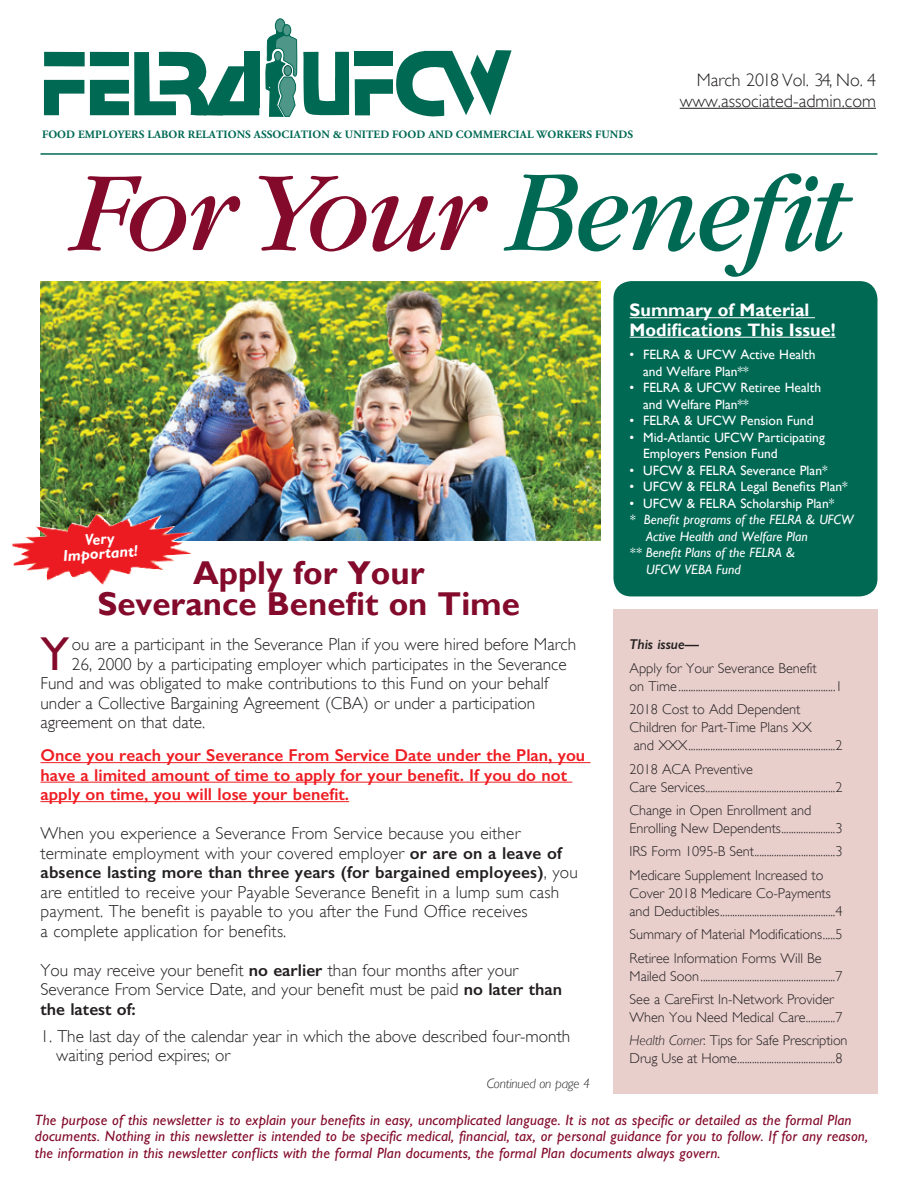
<style>
.page{position:relative;width:918px;height:1188px;background:#fff}
.page>*{position:absolute;margin:0;border:0;box-sizing:border-box;transform-origin:0 0}
.t1{font:italic 117.75px "Garamond";letter-spacing:-.03em;color:#830a2b}
.New_Body{font:47.85px "Gill Sans";color:#830a2b}
.new_article_title{font:700 33px "Gill Sans";color:#830a2b}
.t2{font:300 18px "Gill Sans";color:#231f20}
.new_bullets-indent2{font:700 18px/19.5px "Gill Sans";color:#fff}
.new_body_no_indent{font:300 17.25px/19.5px "Gill Sans";letter-spacing:.01em;color:#231f20}
.New_Body-2{font:300 17.25px "Gill Sans";color:#231f20}
.new_body_no_indent-2{font:600 17.25px/19.5px "Gill Sans";color:#ee1d23}
.t3{font:italic 700 15.75px "Gill Sans";color:#fff}
.disclaimer{font:italic 15px/16.5px "Gill Sans";letter-spacing:.01em;color:#830a2b}
.NEW_TOC__1{font:300 14.25px/18px "Gill Sans";letter-spacing:-.005em;color:#231f20}
.NEW_TOC__1-2{font:italic 600 14.25px "Gill Sans";letter-spacing:-.005em;color:#231f20}
.t4{font:13.5px/16.5px "Gill Sans";color:#fff}
.new_bullets-indent2-2{font:italic 13.5px/16.5px "Gill Sans";color:#fff}
.disclaimer-2{font:italic 300 13.5px "Gill Sans";letter-spacing:-.015em;color:#231f20}
.t5{font:700 11.25px "Adobe Garamond Pro";letter-spacing:.01em;color:#006954}
.s1{font-size:120.6px;color:#006954}
.s2{color:#006954}
.s3{font-weight:600}
.s4{font-style:italic}
</style>
<div class="page">
<img style="left:40px;top:281px;width:560px;height:259px">
<div style="left:613px;top:609px;width:265px;height:485px;background:#e8cfcc"></div>
<hr style="left:40px;top:153px;width:838px;height:2px;background:#006954">
<div style="left:44px;top:52px;width:41px;height:14px;background:#006954"></div>
<div style="left:354px;top:52px;width:39px;height:14px;background:#006954"></div>
<div style="left:379px;top:79px;width:14px;height:15px;background:#006954"></div>
<svg style="left:396px;top:50px;width:116px;height:67px"></svg>
<svg style="left:355px;top:79px;width:24px;height:36px"></svg>
<svg style="left:90px;top:18px;width:259px;height:99px"></svg>
<svg style="left:44px;top:80px;width:40px;height:35px"></svg>
<hr style="left:680px;top:108px;width:196px;height:1px;background:#231f20">
<hr style="left:40px;top:762px;width:551px;height:1px;background:#ee1d23">
<hr style="left:40px;top:782px;width:532px;height:1px;background:#ee1d23">
<hr style="left:40px;top:801px;width:309px;height:1px;background:#ee1d23">
<div style="left:613px;top:281px;width:264px;height:315px;background:#006954;border-radius:18px"></div>
<hr style="left:630px;top:317px;width:185px;height:1px;background:#fff">
<hr style="left:630px;top:337px;width:206px;height:1px;background:#fff">
<img style="left:12px;top:515px;width:182px;height:70px">
<p class="t5" style="left:42px;top:128px;width:593px">FOOD EMPLOYERS LABOR RELATIONS ASSOCIATION &amp; UNITED FOOD AND COMMERCIAL WORKERS FUNDS</p>
<p class="t2" style="left:697px;top:70px;width:181px">March 2018 Vol. 34, No. 4</p>
<p class="t2" style="left:680px;top:91px;width:198px">www.associated-admin.com</p>
<p class="t1" style="left:71px;top:152px;width:778px">ForYour <span class="s1">B</span><span class="s2">enefit</span></p>
<p class="new_bullets-indent2" style="left:630px;top:301px;width:207px">Summary of Material<br>Modifications This Issue!</p>
<p class="t4" style="left:643px;top:347px;width:174px;text-indent:-14px">• FELRA &amp; UFCW Active Health and Welfare Plan**</p>
<p class="t4" style="left:643px;top:380px;width:179px;text-indent:-14px">• FELRA &amp; UFCW Retiree Health and Welfare Plan**</p>
<p class="t4" style="left:630px;top:413px;width:185px">• FELRA &amp; UFCW Pension Fund</p>
<p class="t4" style="left:643px;top:429px;width:183px;text-indent:-14px">• Mid-Atlantic UFCW Participating<br>Employers Pension Fund</p>
<p class="t4" style="left:630px;top:462px;width:200px">• UFCW &amp; FELRA Severance Plan*</p>
<p class="t4" style="left:630px;top:479px;width:220px">• UFCW &amp; FELRA Legal Benefits Plan*</p>
<p class="t4" style="left:630px;top:495px;width:206px">• UFCW &amp; FELRA Scholarship Plan*</p>
<p class="new_bullets-indent2-2" style="left:646px;top:512px;width:209px;text-indent:-17px">* Benefit programs of the FELRA &amp; UFCW<br>Active Health and Welfare Plan</p>
<p class="new_bullets-indent2-2" style="left:630px;top:545px;width:167px">** Benefit Plans of the FELRA &amp;</p>
<p class="t3" style="left:84px;top:531px;width:31px;rotate:-4deg">Very</p>
<p class="t3" style="left:62px;top:547px;width:77px;rotate:-4deg">Important!</p>
<p class="new_article_title" style="left:193px;top:553px;width:233px">Apply for Your</p>
<p class="new_bullets-indent2-2" style="left:646px;top:561px;width:96px">UFCW VEBA Fund</p>
<p class="new_article_title" style="left:97px;top:584px;width:424px">Severance Benefit on Time</p>
<p class="New_Body" style="left:40px;top:626px;width:30px">Y</p>
<p class="New_Body-2" style="left:72px;top:635px;width:506px">ou are a participant in the Severance Plan if you were hired before March</p>
<p class="New_Body-2" style="left:72px;top:654px;width:496px">26, 2000 by a participating employer which participates in the Severance</p>
<p class="New_Body-2" style="left:40px;top:674px;width:509px">Fund and was obligated to make contributions to this Fund on your behalf</p>
<p class="New_Body-2" style="left:40px;top:693px;width:496px">under a Collective Bargaining Agreement (CBA) or under a participation</p>
<p class="New_Body-2" style="left:40px;top:713px;width:166px">agreement on that date.</p>
<p class="new_body_no_indent-2" style="left:40px;top:746px;width:546px">Once you reach your Severance From Service Date under the Plan, you have a limited amount of time to apply for your benefit. If you do not apply on time, you will lose your benefit.</p>
<p class="new_body_no_indent" style="left:40px;top:824px;width:539px">When you experience a Severance From Service because you either terminate employment with your covered employer <span class="s3">or are on a leave of absence lasting more than three years (for bargained employees)</span>, you are entitled to receive your Payable Severance Benefit in a lump sum cash payment. The benefit is payable to you after the Fund Office receives<br>a complete application for benefits.</p>
<p class="new_body_no_indent" style="left:40px;top:960px;width:523px">You may receive your benefit <span class="s3">no earlier</span> than four months after your<br>Severance From Service Date, and your benefit must be paid <span class="s3">no later than the latest of:</span></p>
<p class="new_body_no_indent" style="left:56px;top:1026px;width:516px;text-indent:-16px">1. The last day of the calendar year in which the above described four-month waiting period expires; or</p>
<p class="disclaimer-2" style="left:487px;top:1076px;width:105px">Continued on page 4</p>
<p class="NEW_TOC__1-2" style="left:630px;top:636px;width:71px">This issue—</p>
<p class="NEW_TOC__1" style="left:630px;top:659px;width:214px">Apply for Your Severance Benefit<br>on Time................................................................1</p>
<p class="NEW_TOC__1" style="left:630px;top:700px;width:172px">2018 Cost to Add Dependent</p>
<p class="NEW_TOC__1" style="left:630px;top:718px;width:184px">Children for Part-Time Plans XX</p>
<p class="NEW_TOC__1" style="left:634px;top:736px;width:210px">and XXX............................................................2</p>
<p class="NEW_TOC__1" style="left:630px;top:760px;width:214px">2018 ACA Preventive<br>Care Services.....................................................2</p>
<p class="NEW_TOC__1" style="left:630px;top:801px;width:214px">Change in Open Enrollment and<br>Enrolling New Dependents......................3</p>
<p class="NEW_TOC__1" style="left:630px;top:843px;width:214px">IRS Form 1095-B Sent.................................3</p>
<p class="NEW_TOC__1" style="left:630px;top:866px;width:214px">Medicare Supplement Increased to<br>Cover 2018 Medicare Co-Payments and Deductibles...............................................4</p>
<p class="NEW_TOC__1" style="left:630px;top:925px;width:214px">Summary of Material Modifications.....5</p>
<p class="NEW_TOC__1" style="left:630px;top:949px;width:214px">Retiree Information Forms Will Be<br>Mailed Soon.......................................................7</p>
<p class="NEW_TOC__1" style="left:630px;top:990px;width:214px">See a CareFirst In-Network Provider<br>When You Need Medical Care............7</p>
<p class="NEW_TOC__1" style="left:630px;top:1032px;width:219px"><span class="s4">Health Corner</span>: Tips for Safe Prescription<br>Drug Use at Home........................................8</p>
<p class="disclaimer" style="left:35px;top:1112px;width:835px">The purpose of this newsletter is to explain your benefits in easy, uncomplicated language. It is not as specific or detailed as the formal Plan documents. Nothing in this newsletter is intended to be specific medical, financial, tax, or personal guidance for you to follow. If for any reason, the information in this newsletter conflicts with the formal Plan documents, the formal Plan documents always govern.</p>
</div>
